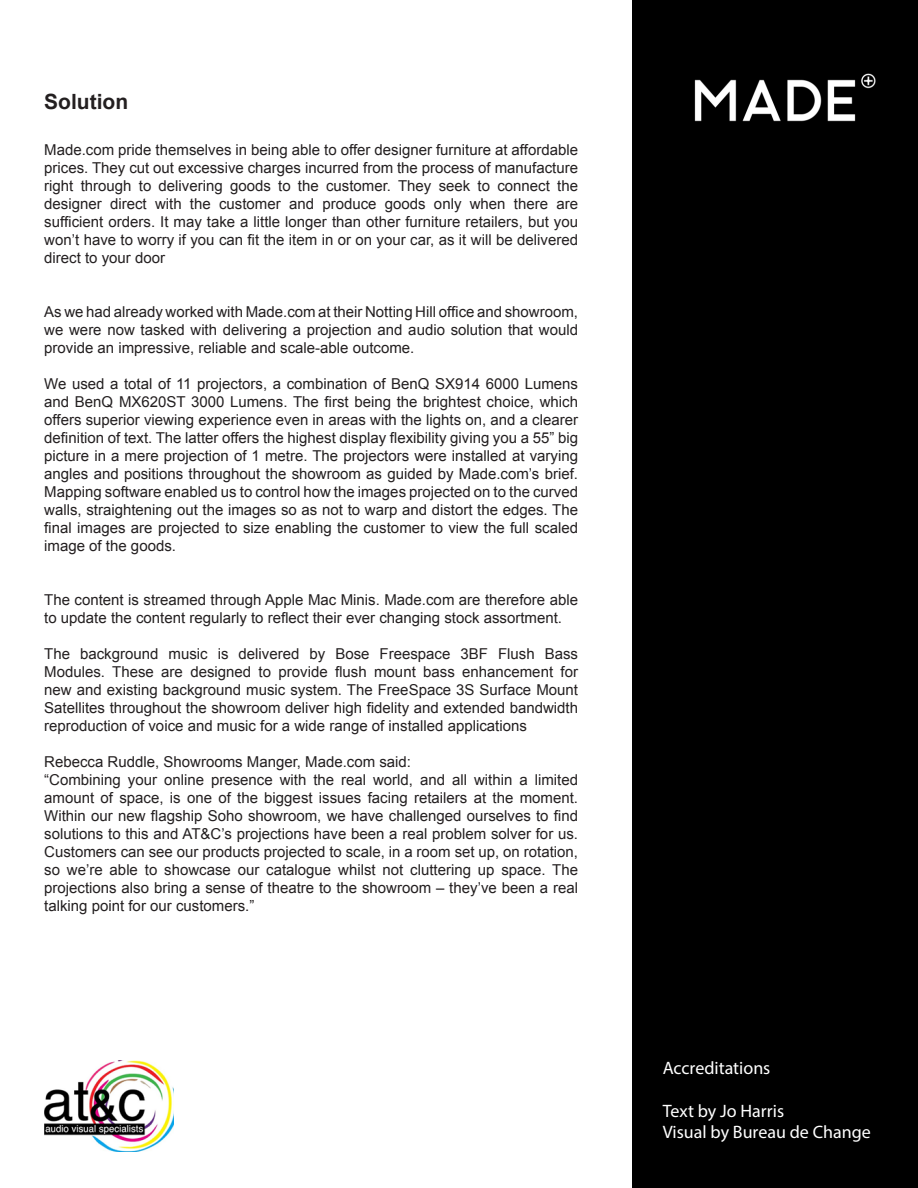
<style>
.page{position:relative;width:918px;height:1188px;background:#fff}
.page>*{position:absolute;margin:0;border:0;box-sizing:border-box;transform-origin:0 0}
.t1{font:700 21px "Arial";color:#231f20}
.t2{font:18px "Myriad Pro";color:#fff}
.t3{font:15px/18px "Arial";color:#231f20;text-align:justify}
</style>
<div class="page">
<img style="left:45px;top:1060px;width:129px;height:92px">
<div style="left:633px;top:0;width:285px;height:1188px;background:#000"></div>
<img style="left:694px;top:73px;width:182px;height:49px">
<p class="t1" style="left:44px;top:87px;width:86px">Solution</p>
<p class="t3" style="left:44px;top:140px;width:535px">Made.com pride themselves in being able to offer designer furniture at affordable prices. They cut out excessive charges incurred from the process of manufacture right through to delivering goods to the customer. They seek to connect the designer direct with the customer and produce goods only when there are sufficient orders. It may take a little longer than other furniture retailers, but you won’t have to worry if you can fit the item in or on your car, as it will be delivered direct to your door</p>
<p class="t3" style="left:44px;top:302px;width:535px">As we had already worked with Made.com at their Notting Hill office and showroom, we were now tasked with delivering a projection and audio solution that would provide an impressive, reliable and scale-able outcome.</p>
<p class="t3" style="left:44px;top:374px;width:535px">We used a total of 11 projectors, a combination of BenQ SX914 6000 Lumens and BenQ MX620ST 3000 Lumens. The first being the brightest choice, which offers superior viewing experience even in areas with the lights on, and a clearer definition of text. The latter offers the highest display flexibility giving you a 55” big picture in a mere projection of 1 metre. The projectors were installed at varying angles and positions throughout the showroom as guided by Made.com’s brief.<br>Mapping software enabled us to control how the images projected on to the curved walls, straightening out the images so as not to warp and distort the edges. The final images are projected to size enabling the customer to view the full scaled image of the goods.</p>
<p class="t3" style="left:44px;top:590px;width:535px">The content is streamed through Apple Mac Minis. Made.com are therefore able to update the content regularly to reflect their ever changing stock assortment.</p>
<p class="t3" style="left:44px;top:644px;width:535px">The background music is delivered by Bose Freespace 3BF Flush Bass Modules. These are designed to provide flush mount bass enhancement for new and existing background music system. The FreeSpace 3S Surface Mount Satellites throughout the showroom deliver high fidelity and extended bandwidth reproduction of voice and music for a wide range of installed applications</p>
<p class="t3" style="left:44px;top:752px;width:368px">Rebecca Ruddle, Showrooms Manger, Made.com said:</p>
<p class="t3" style="left:44px;top:770px;width:535px">“Combining your online presence with the real world, and all within a limited amount of space, is one of the biggest issues facing retailers at the moment.<br>Within our new flagship Soho showroom, we have challenged ourselves to find solutions to this and AT&amp;C’s projections have been a real problem solver for us.<br>Customers can see our products projected to scale, in a room set up, on rotation, so we’re able to showcase our catalogue whilst not cluttering up space. The projections also bring a sense of theatre to the showroom – they’ve been a real talking point for our customers.”</p>
<p class="t2" style="left:663px;top:1056px;width:109px">Accreditations</p>
<p class="t2" style="left:663px;top:1100px;width:123px">Text by Jo Harris</p>
<p class="t2" style="left:663px;top:1121px;width:210px">Visual by Bureau de Change</p>
</div>
